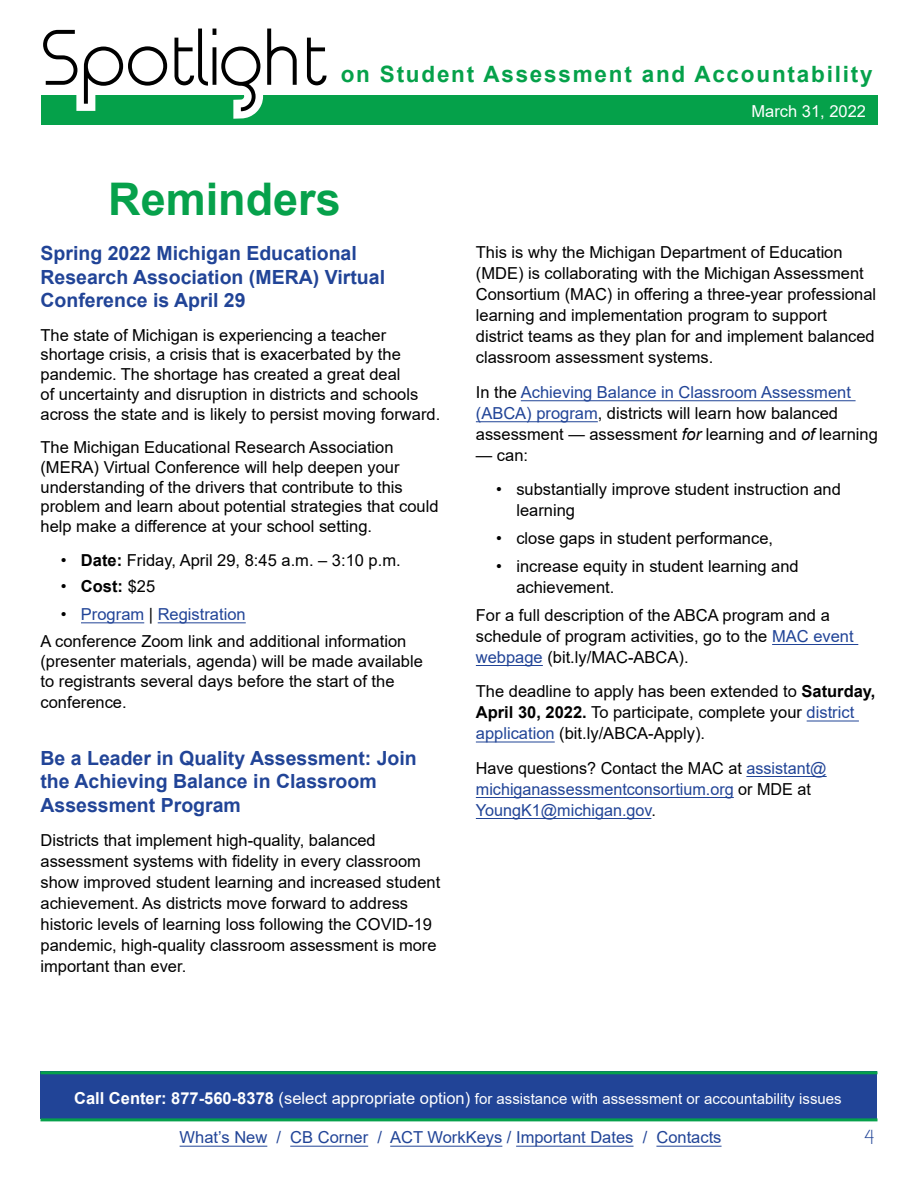
<style>
.page{position:relative;width:918px;height:1188px;background:#fff}
.page>*{position:absolute;margin:0;border:0;box-sizing:border-box;transform-origin:0 0}
.t1{font:700 45px "Arial";color:#06a14b}
.t2{font:700 22.5px "Arial";letter-spacing:.08em;color:#05a14a}
.t3{font:700 19.5px/23.4px "Arial";color:#214497}
.t4{font:16.5px/21px "Arial";color:#000}
.t5{font:16.5px/21px "Arial";color:#214497}
.t6{font:16.5px "Arial";color:#fff}
.t7{font:700 16.5px "Arial";color:#000}
.t8{font:16.5px "Time Burner";color:#214497}
.t9{font:15px "Arial";color:#fff}
.s1{font-weight:700}
.s2{font-weight:400}
.s3{color:#000}
.s4{color:#214497}
.s5{font-style:italic}
.s6{font-weight:700;font-size:16.5px}
.s7{font-size:16.5px}
</style>
<div class="page">
<div style="left:40px;top:1071px;width:838px;height:47px;background:#214497"></div>
<hr style="left:40px;top:1071px;width:838px;height:3px;background:#06a14b">
<hr style="left:40px;top:1118px;width:838px;height:3px;background:#06a14b">
<hr style="left:180px;top:1146px;width:87px;height:1px;background:#214497">
<hr style="left:290px;top:1146px;width:78px;height:1px;background:#214497">
<hr style="left:390px;top:1146px;width:112px;height:1px;background:#214497">
<hr style="left:516px;top:1146px;width:118px;height:1px;background:#214497">
<hr style="left:656px;top:1146px;width:66px;height:1px;background:#214497">
<div style="left:41px;top:95px;width:837px;height:30px;background:#05a14a"></div>
<svg style="left:43px;top:28px;width:284px;height:91px"></svg>
<hr style="left:81px;top:622px;width:63px;height:1px;background:#214497">
<hr style="left:158px;top:622px;width:88px;height:1px;background:#214497">
<hr style="left:521px;top:400px;width:335px;height:1px;background:#214497">
<hr style="left:476px;top:421px;width:122px;height:1px;background:#214497">
<hr style="left:772px;top:644px;width:86px;height:1px;background:#214497">
<hr style="left:476px;top:665px;width:67px;height:1px;background:#214497">
<hr style="left:807px;top:721px;width:52px;height:1px;background:#214497">
<hr style="left:476px;top:742px;width:79px;height:1px;background:#214497">
<hr style="left:746px;top:776px;width:81px;height:1px;background:#214497">
<hr style="left:476px;top:797px;width:258px;height:1px;background:#214497">
<hr style="left:476px;top:818px;width:175px;height:1px;background:#214497">
<h2 class="t2" style="left:341px;top:59px;width:533px">on Student Assessment and Accountability</h2>
<p class="t6" style="left:752px;top:100px;width:116px">March 31, 2022</p>
<h1 class="t1" style="left:108px;top:168px;width:234px">Reminders</h1>
<h2 class="t3" style="left:40px;top:242px;width:346px">Spring 2022 Michigan Educational<br>Research Association (MERA) Virtual<br>Conference is April 29</h2>
<p class="t4" style="left:40px;top:325px;width:401px;line-height:19.8px">The state of Michigan is experiencing a teacher shortage crisis, a crisis that is exacerbated by the pandemic. The shortage has created a great deal<br>of uncertainty and disruption in districts and schools across the state and is likely to persist moving forward.</p>
<p class="t4" style="left:40px;top:437px;width:400px;line-height:19.8px">The Michigan Educational Research Association (MERA) Virtual Conference will help deepen your understanding of the drivers that contribute to this problem and learn about potential strategies that could help make a difference at your school setting.</p>
<p class="t4" style="left:61px;top:549px;width:341px">• <span class="s1">Date:</span> Friday, April 29, 8:45 a.m. – 3:10 p.m.</p>
<p class="t7" style="left:61px;top:575px;width:96px"><span class="s2">•</span> Cost: <span class="s2">$25</span></p>
<p class="t5" style="left:61px;top:603px;width:186px"><span class="s3">•</span> Program <span class="s3">|</span> Registration</p>
<p class="t4" style="left:40px;top:631px;width:384px;line-height:20.2px">A conference Zoom link and additional information (presenter materials, agenda) will be made available to registrants several days before the start of the conference.</p>
<h3 class="t3" style="left:40px;top:746px;width:378px">Be a Leader in Quality Assessment: Join the Achieving Balance in Classroom<br>Assessment Program</h3>
<p class="t4" style="left:40px;top:830px;width:401px">Districts that implement high-quality, balanced assessment systems with fidelity in every classroom show improved student learning and increased student achievement. As districts move forward to address historic levels of learning loss following the COVID-19 pandemic, high-quality classroom assessment is more important than ever.</p>
<p class="t4" style="left:476px;top:242px;width:402px">This is why the Michigan Department of Education (MDE) is collaborating with the Michigan Assessment Consortium (MAC) in offering a three-year professional learning and implementation program to support district teams as they plan for and implement balanced classroom assessment systems.</p>
<p class="t4" style="left:476px;top:381px;width:404px">In the <span class="s4">Achieving Balance in Classroom Assessment (ABCA) program</span>, districts will learn how balanced assessment — assessment <span class="s5">for</span> learning and <span class="s5">of</span> learning</p>
<p class="t4" style="left:476px;top:444px;width:54px">— can:</p>
<p class="t4" style="left:516px;top:479px;width:326px;text-indent:-20px">• substantially improve student instruction and learning</p>
<p class="t4" style="left:496px;top:528px;width:279px">• close gaps in student performance,</p>
<p class="t4" style="left:496px;top:555px;width:304px">• increase equity in student learning and</p>
<p class="t4" style="left:476px;top:573px;width:356px;line-height:27.8px;text-indent:41px">achievement.<br>For a full description of the ABCA program and a</p>
<p class="t4" style="left:476px;top:625px;width:379px">schedule of program activities, go to the <span class="s4">MAC event webpage</span> (bit.ly/MAC-ABCA).</p>
<p class="t4" style="left:476px;top:681px;width:401px">The deadline to apply has been extended to <span class="s1">Saturday,<br>April 30, 2022.</span> To participate, complete your <span class="s4">district application</span> (bit.ly/ABCA-Apply).</p>
<p class="t5" style="left:476px;top:757px;width:352px"><span class="s3">Have questions? Contact the MAC at</span> assistant@ michiganassessmentconsortium.org <span class="s3">or MDE at<br></span>YoungK1@michigan.gov<span class="s3">.</span></p>
<p class="t9" style="left:74px;top:1088px;width:769px"><span class="s6">Call Center: 877-560-8378</span> <span class="s7">(select appropriate option)</span> for assistance with assessment or accountability issues</p>
<p class="t5" style="left:180px;top:1127px;width:543px">What’s New / CB Corner / ACT WorkKeys / Important Dates / Contacts</p>
<p class="t8" style="left:864px;top:1129px;width:12px">4</p>
</div>
